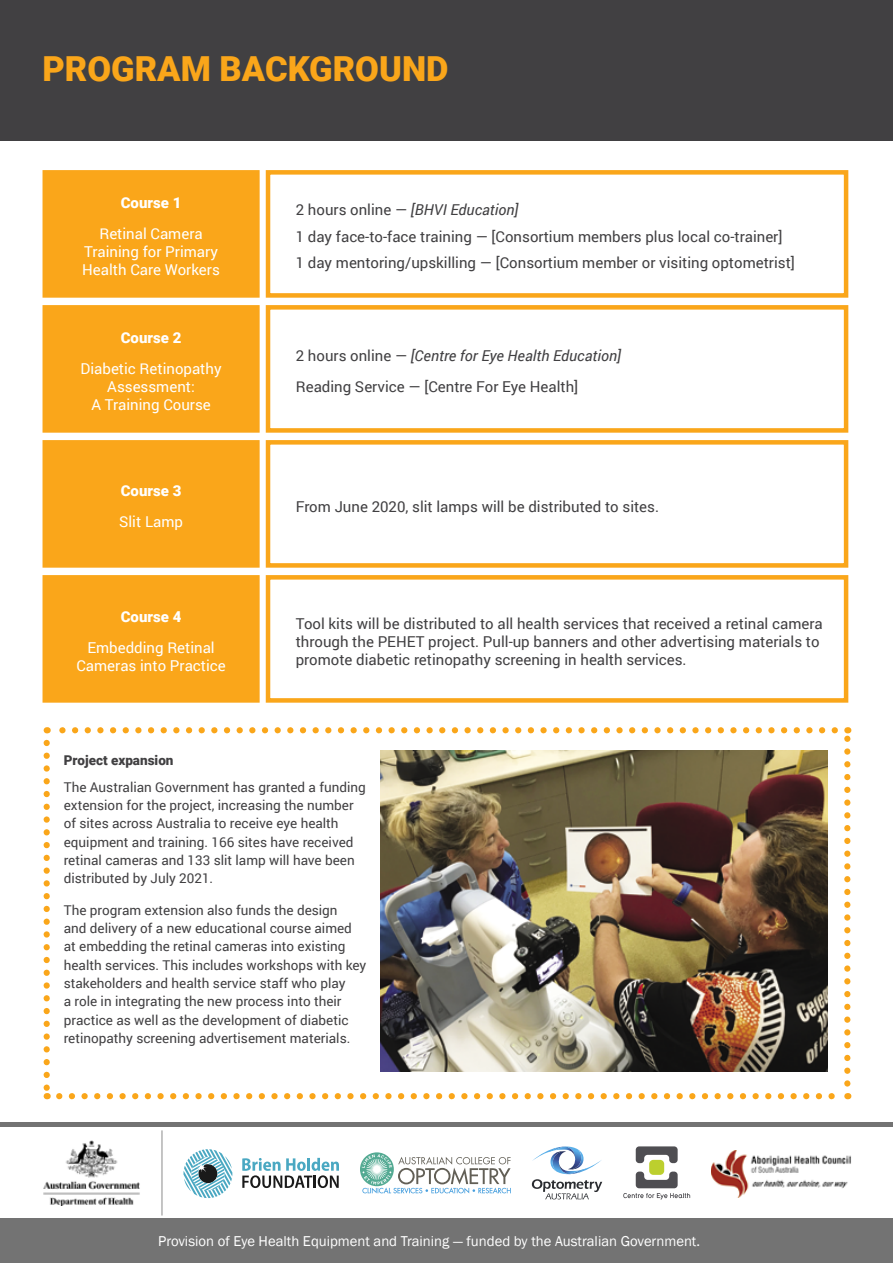
<style>
.page{position:relative;width:893px;height:1263px;background:#fff}
.page>*{position:absolute;margin:0;border:0;box-sizing:border-box;transform-origin:0 0}
.t1{font:900 34.5px "Roboto";color:#faa61a}
.t2{font:15px/26.5px "Roboto";color:#414042}
.t3{font:15px/18px "Roboto";color:#fff;text-align:center}
.t4{font:900 15px "Roboto";color:#fff}
.t5{font:14.7px "Franklin Gothic";color:#fff}
.t6{font:13.5px/18.3px "Roboto";color:#414042}
.t7{font:900 13.5px "Roboto";color:#414042}
.s1{font-style:italic}
</style>
<div class="page">
<div style="left:0;top:1122px;width:893px;height:5px;background:#737373"></div>
<div style="left:0;top:1218px;width:893px;height:45px;background:#737373"></div>
<svg style="left:360px;top:1152px;width:34px;height:34px"></svg>
<svg style="left:362px;top:1154px;width:149px;height:39px"></svg>
<div style="left:649px;top:1160px;width:15px;height:15px;background:#bccf2e;border-radius:4px"></div>
<svg style="left:636px;top:1146px;width:42px;height:17px"></svg>
<svg style="left:623px;top:1171px;width:67px;height:28px"></svg>
<svg style="left:532px;top:1146px;width:70px;height:53px"></svg>
<svg style="left:183px;top:1149px;width:49px;height:49px"></svg>
<svg style="left:242px;top:1158px;width:97px;height:30px"></svg>
<hr style="left:161px;top:1130px;width:1px;height:85px;background:#8c8c8c">
<img style="left:43px;top:1140px;width:97px;height:65px">
<img style="left:711px;top:1150px;width:140px;height:47px">
<img style="left:381px;top:750px;width:447px;height:321px">
<div style="left:45px;top:172px;width:212px;height:123px;background:#faa61a"></div>
<div style="left:43px;top:170px;width:217px;height:128px;border:4px solid #faa61a"></div>
<div style="left:266px;top:170px;width:582px;height:128px;border:4px solid #faa61a"></div>
<div style="left:45px;top:307px;width:212px;height:123px;background:#faa61a"></div>
<div style="left:43px;top:305px;width:217px;height:128px;border:4px solid #faa61a"></div>
<div style="left:266px;top:305px;width:582px;height:128px;border:4px solid #faa61a"></div>
<div style="left:45px;top:442px;width:212px;height:123px;background:#faa61a"></div>
<div style="left:43px;top:440px;width:217px;height:128px;border:4px solid #faa61a"></div>
<div style="left:266px;top:440px;width:582px;height:128px;border:4px solid #faa61a"></div>
<div style="left:45px;top:577px;width:212px;height:123px;background:#faa61a"></div>
<div style="left:43px;top:575px;width:217px;height:128px;border:4px solid #faa61a"></div>
<div style="left:266px;top:575px;width:582px;height:128px;border:4px solid #faa61a"></div>
<svg style="left:59px;top:1093px;width:776px;height:6px"></svg>
<svg style="left:44px;top:743px;width:6px;height:356px"></svg>
<svg style="left:844px;top:727px;width:6px;height:356px"></svg>
<svg style="left:47px;top:727px;width:788px;height:6px"></svg>
<div style="left:0;top:0;width:893px;height:141px;background:#414042"></div>
<h1 class="t1" style="left:43px;top:45px;width:407px">PROGRAM BACKGROUND</h1>
<p class="t4" style="left:121px;top:192px;width:62px">Course 1</p>
<p class="t3" style="left:82px;top:224px;width:139px">Retinal Camera<br>Training for Primary<br>Health Care Workers</p>
<p class="t4" style="left:121px;top:327px;width:62px">Course 2</p>
<p class="t3" style="left:81px;top:359px;width:142px">Diabetic Retinopathy<br>Assessment:<br>A Training Course</p>
<p class="t4" style="left:121px;top:480px;width:62px">Course 3</p>
<p class="t3" style="left:119px;top:512px;width:65px">Slit Lamp</p>
<p class="t4" style="left:121px;top:606px;width:62px">Course 4</p>
<p class="t3" style="left:76px;top:638px;width:151px">Embedding Retinal<br>Cameras into Practice</p>
<p class="t2" style="left:296px;top:196px;width:501px">2 hours online — <span class="s1">[BHVI Education]<br></span>1 day face-to-face training — [Consortium members plus local co-trainer]<br>1 day mentoring/upskilling — [Consortium member or visiting optometrist]</p>
<p class="t2" style="left:296px;top:340px;width:327px;line-height:30.8px">2 hours online — <span class="s1">[Centre for Eye Health Education]<br></span>Reading Service — [Centre For Eye Health]</p>
<p class="t2" style="left:296px;top:493px;width:365px">From June 2020, slit lamps will be distributed to sites.</p>
<p class="t2" style="left:296px;top:614px;width:528px;line-height:18px">Tool kits will be distributed to all health services that received a retinal camera through the PEHET project. Pull-up banners and other advertising materials to promote diabetic retinopathy screening in health services.</p>
<p class="t7" style="left:64px;top:750px;width:111px">Project expansion</p>
<p class="t6" style="left:64px;top:777px;width:304px">The Australian Government has granted a funding extension for the project, increasing the number of sites across Australia to receive eye health equipment and training. 166 sites have received retinal cameras and 133 slit lamp will have been distributed by July 2021.</p>
<p class="t6" style="left:64px;top:900px;width:304px">The program extension also funds the design<br>and delivery of a new educational course aimed at embedding the retinal cameras into existing health services. This includes workshops with key stakeholders and health service staff who play<br>a role in integrating the new process into their practice as well as the development of diabetic retinopathy screening advertisement materials.</p>
<p class="t5" style="left:158px;top:1232px;width:543px">Provision of Eye Health Equipment and Training — funded by the Australian Government.</p>
</div>
